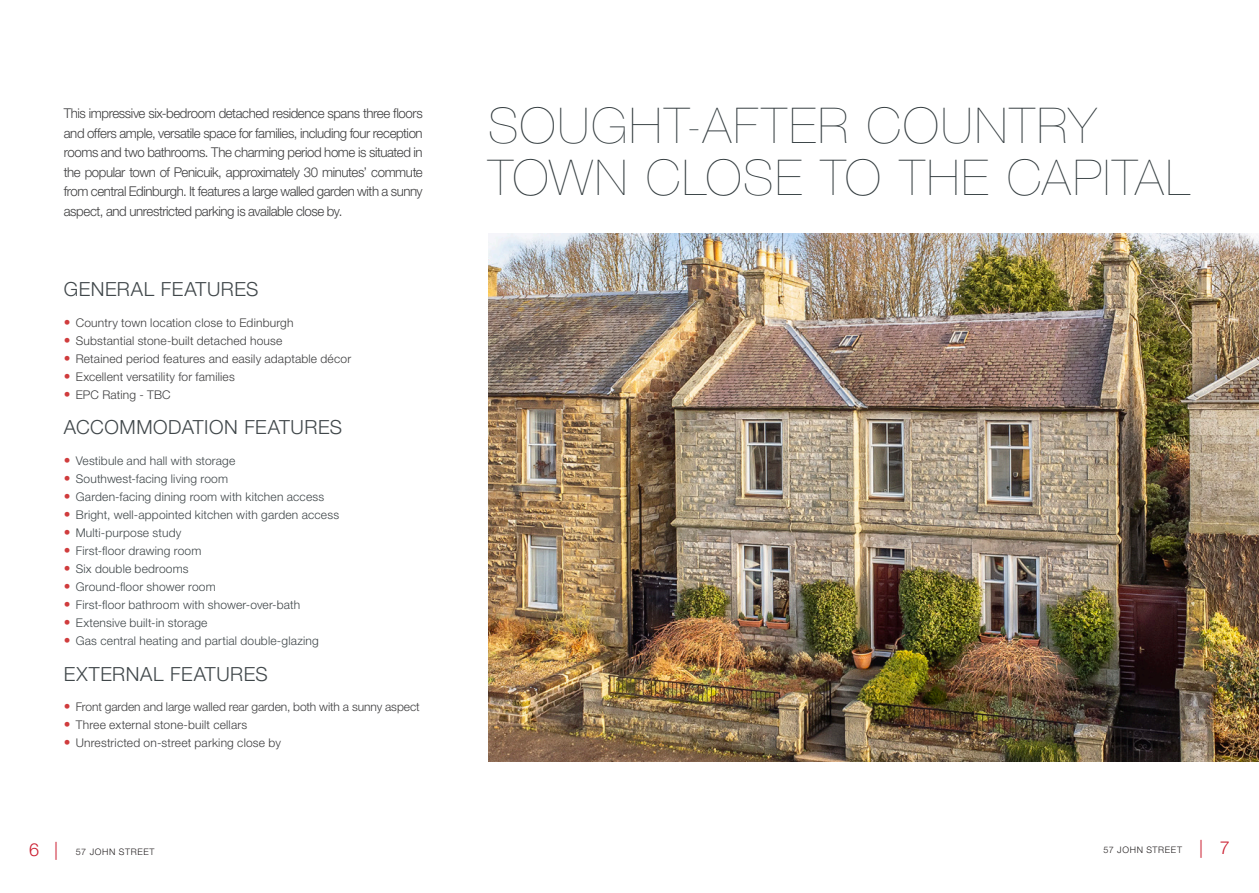
<style>
.page{position:relative;width:1259px;height:893px;background:#fff}
.page>*{position:absolute;margin:0;border:0;box-sizing:border-box;transform-origin:0 0}
.Address_line_1{font:200 49.5px/51.8px "Helvetica Neue";letter-spacing:.045em;color:#323b3e}
.Address_line_1-2{font:300 19.5px "Helvetica Neue LT Std";letter-spacing:.03em;color:#40474a}
.Address_line_1-3{font:300 13.5px/19.5px "Helvetica Neue LT Std";letter-spacing:-.03em;color:#3e3e3f;text-align:justify}
.t1{font:300 12px "Helvetica Neue LT Std";letter-spacing:.015em;color:#40474a}
.t2{font:300 12px "Helvetica Neue LT Std";letter-spacing:.015em;color:#3e3e3f}
.t3{font:300 12px "Helvetica Neue LT Std";letter-spacing:-.005em;color:#3e3e3f}
.t4{font:300 9px "Helvetica Neue LT Std";letter-spacing:.075em;color:#231f20}
.s1{font-family:"Helvetica Neue";font-size:13.5px;color:#d03c3d}
.s2{font-size:18px;color:#cb1f31}
</style>
<div class="page">
<img style="left:488px;top:234px;width:771px;height:527px">
<p class="Address_line_1-3" style="left:64px;top:103px;width:360px">This impressive six-bedroom detached residence spans three floors and offers ample, versatile space for families, including four reception rooms and two bathrooms. The charming period home is situated in the popular town of Penicuik, approximately 30 minutes’ commute from central Edinburgh. It features a large walled garden with a sunny aspect, and unrestricted parking is available close by.</p>
<p class="Address_line_1" style="left:488px;top:98px;width:703px">SOUGHT-AFTER COUNTRY<br>TOWN CLOSE TO THE CAPITAL</p>
<p class="Address_line_1-2" style="left:64px;top:277px;width:196px">GENERAL FEATURES</p>
<p class="t2" style="left:64px;top:315px;width:231px"><span class="s1">•</span> Country town location close to Edinburgh</p>
<p class="t2" style="left:64px;top:333px;width:220px"><span class="s1">•</span> Substantial stone-built detached house</p>
<p class="t2" style="left:64px;top:351px;width:289px"><span class="s1">•</span> Retained period features and easily adaptable décor</p>
<p class="t2" style="left:64px;top:369px;width:173px"><span class="s1">•</span> Excellent versatility for families</p>
<p class="t2" style="left:64px;top:387px;width:108px"><span class="s1">•</span> EPC Rating - TBC</p>
<p class="Address_line_1-2" style="left:64px;top:415px;width:280px">ACCOMMODATION FEATURES</p>
<p class="t1" style="left:64px;top:453px;width:173px"><span class="s1">•</span> Vestibule and hall with storage</p>
<p class="t1" style="left:64px;top:471px;width:166px"><span class="s1">•</span> Southwest-facing living room</p>
<p class="t1" style="left:64px;top:489px;width:262px"><span class="s1">•</span> Garden-facing dining room with kitchen access</p>
<p class="t1" style="left:64px;top:507px;width:277px"><span class="s1">•</span> Bright, well-appointed kitchen with garden access</p>
<p class="t1" style="left:64px;top:525px;width:119px"><span class="s1">•</span> Multi-purpose study</p>
<p class="t1" style="left:64px;top:543px;width:139px"><span class="s1">•</span> First-floor drawing room</p>
<p class="t1" style="left:64px;top:561px;width:126px"><span class="s1">•</span> Six double bedrooms</p>
<p class="t1" style="left:64px;top:579px;width:153px"><span class="s1">•</span> Ground-floor shower room</p>
<p class="t1" style="left:64px;top:597px;width:238px"><span class="s1">•</span> First-floor bathroom with shower-over-bath</p>
<p class="t1" style="left:64px;top:615px;width:145px"><span class="s1">•</span> Extensive built-in storage</p>
<p class="t1" style="left:64px;top:633px;width:256px"><span class="s1">•</span> Gas central heating and partial double-glazing</p>
<p class="Address_line_1-2" style="left:64px;top:662px;width:206px">EXTERNAL FEATURES</p>
<p class="t3" style="left:64px;top:700px;width:357px"><span class="s1">•</span> Front garden and large walled rear garden, both with a sunny aspect</p>
<p class="t2" style="left:64px;top:718px;width:185px"><span class="s1">•</span> Three external stone-built cellars</p>
<p class="t2" style="left:64px;top:736px;width:219px"><span class="s1">•</span> Unrestricted on-street parking close by</p>
<p class="t4" style="left:29px;top:846px;width:127px"><span class="s2">6 |</span> 57 JOHN STREET</p>
<p class="t4" style="left:1103px;top:844px;width:128px">57 JOHN STREET <span class="s2">| 7</span></p>
</div>
